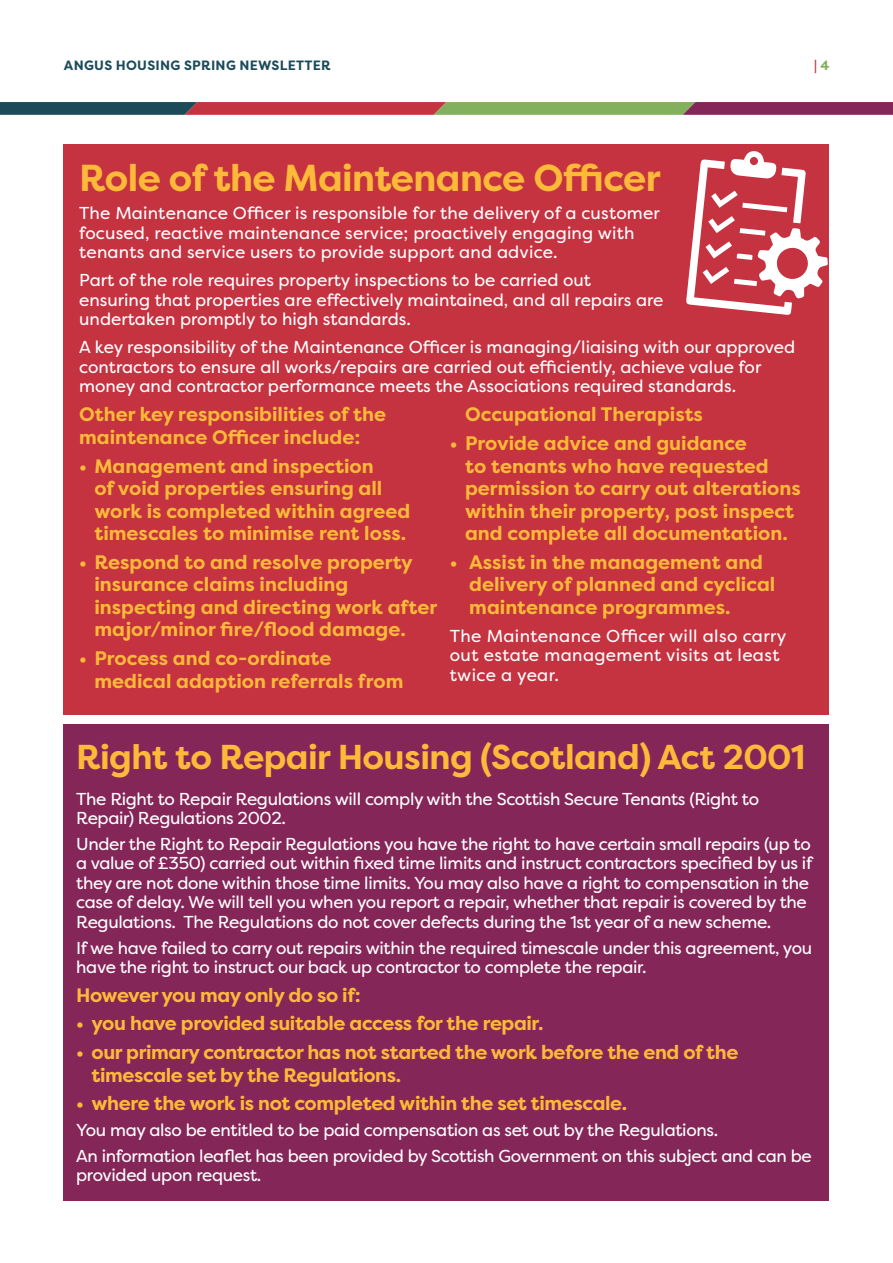
<style>
.page{position:relative;width:893px;height:1263px;background:#fff}
.page>*{position:absolute;margin:0;border:0;box-sizing:border-box;transform-origin:0 0}
.t1{font:700 37.5px "Filson Pro";letter-spacing:-.015em;color:#fdb939}
.t2{font:700 34.5px "Filson Pro";letter-spacing:-.015em;color:#fdb939}
.t3{font:700 19.5px/22.5px "Filson Pro";color:#fdb939}
.t4{font:700 19.5px/22.5px "Filson Pro";letter-spacing:-.02em;color:#fdb939}
.t5{font:17.25px/19.5px "Filson Pro";letter-spacing:-.02em;color:#fff}
.t6{font:17.25px/19.5px "Filson Pro";color:#fff}
.t7{font:17.25px/19.5px "Filson Pro";letter-spacing:.01em;color:#fff}
.t8{font:17.25px/19.5px "Filson Pro";letter-spacing:.02em;color:#fff}
.t9{font:700 13.5px "Filson Pro";letter-spacing:.02em;color:#1c4a59}
.t10{font:700 13.5px "Filson Pro";color:#c53240}
.s1{color:#82b05c}
</style>
<div class="page">
<svg style="left:0;top:102px;width:893px;height:13px;background:#815a56"></svg>
<div style="left:64px;top:144px;width:765px;height:570px;background:#c53240"></div>
<svg style="left:686px;top:151px;width:142px;height:164px"></svg>
<div style="left:64px;top:724px;width:765px;height:477px;background:#852659"></div>
<p class="t9" style="left:64px;top:56px;width:268px">ANGUS HOUSING SPRING NEWSLETTER</p>
<p class="t10" style="left:814px;top:56px;width:17px">|<span class="s1">4</span></p>
<p class="t1" style="left:79px;top:154px;width:583px">Role of the Maintenance Officer</p>
<p class="t7" style="left:79px;top:203px;width:582px">The Maintenance Officer is responsible for the delivery of a customer focused, reactive maintenance service; proactively engaging with tenants and service users to provide support and advice.</p>
<p class="t6" style="left:79px;top:270px;width:586px">Part of the role requires property inspections to be carried out ensuring that properties are effectively maintained, and all repairs are undertaken promptly to high standards.</p>
<p class="t6" style="left:79px;top:337px;width:717px">A key responsibility of the Maintenance Officer is managing/liaising with our approved contractors to ensure all works/repairs are carried out efficiently, achieve value for money and contractor performance meets the Associations required standards.</p>
<p class="t3" style="left:79px;top:403px;width:308px">Other key responsibilities of the maintenance Officer include:</p>
<p class="t3" style="left:94px;top:455px;width:317px;text-indent:-15px">• Management and inspection<br>of void properties ensuring all work is completed within agreed timescales to minimise rent loss.</p>
<p class="t3" style="left:94px;top:551px;width:344px;text-indent:-15px">• Respond to and resolve property insurance claims including inspecting and directing work after major/minor fire/flood damage.</p>
<p class="t3" style="left:94px;top:648px;width:310px;text-indent:-15px">• Process and co-ordinate medical adaption referrals from</p>
<p class="t3" style="left:465px;top:403px;width:239px">Occupational Therapists</p>
<p class="t3" style="left:465px;top:432px;width:337px;text-indent:-15px">• Provide advice and guidance<br>to tenants who have requested permission to carry out alterations within their property, post inspect and complete all documentation.</p>
<p class="t3" style="left:469px;top:551px;width:308px;text-indent:-19px">• Assist in the management and delivery of planned and cyclical maintenance programmes.</p>
<p class="t8" style="left:450px;top:626px;width:338px">The Maintenance Officer will also carry out estate management visits at least twice a year.</p>
<p class="t2" style="left:76px;top:735px;width:731px">Right to Repair Housing (Scotland) Act 2001</p>
<p class="t5" style="left:76px;top:788px;width:684px">The Right to Repair Regulations will comply with the Scottish Secure Tenants (Right to<br>Repair) Regulations 2002.</p>
<p class="t5" style="left:76px;top:834px;width:738px">Under the Right to Repair Regulations you have the right to have certain small repairs (up to a value of £350) carried out within fixed time limits and instruct contractors specified by us if they are not done within those time limits. You may also have a right to compensation in the case of delay. We will tell you when you report a repair, whether that repair is covered by the Regulations. The Regulations do not cover defects during the 1st year of a new scheme.</p>
<p class="t5" style="left:76px;top:937px;width:738px">If we have failed to carry out repairs within the required timescale under this agreement, you have the right to instruct our back up contractor to complete the repair.</p>
<p class="t4" style="left:76px;top:984px;width:286px">However you may only do so if:</p>
<p class="t4" style="left:76px;top:1012px;width:469px">• you have provided suitable access for the repair.</p>
<p class="t4" style="left:91px;top:1041px;width:648px;text-indent:-15px">• our primary contractor has not started the work before the end of the timescale set by the Regulations.</p>
<p class="t4" style="left:76px;top:1092px;width:552px">• where the work is not completed within the set timescale.</p>
<p class="t5" style="left:76px;top:1120px;width:643px">You may also be entitled to be paid compensation as set out by the Regulations.</p>
<p class="t5" style="left:76px;top:1145px;width:737px">An information leaflet has been provided by Scottish Government on this subject and can be provided upon request.</p>
</div>
